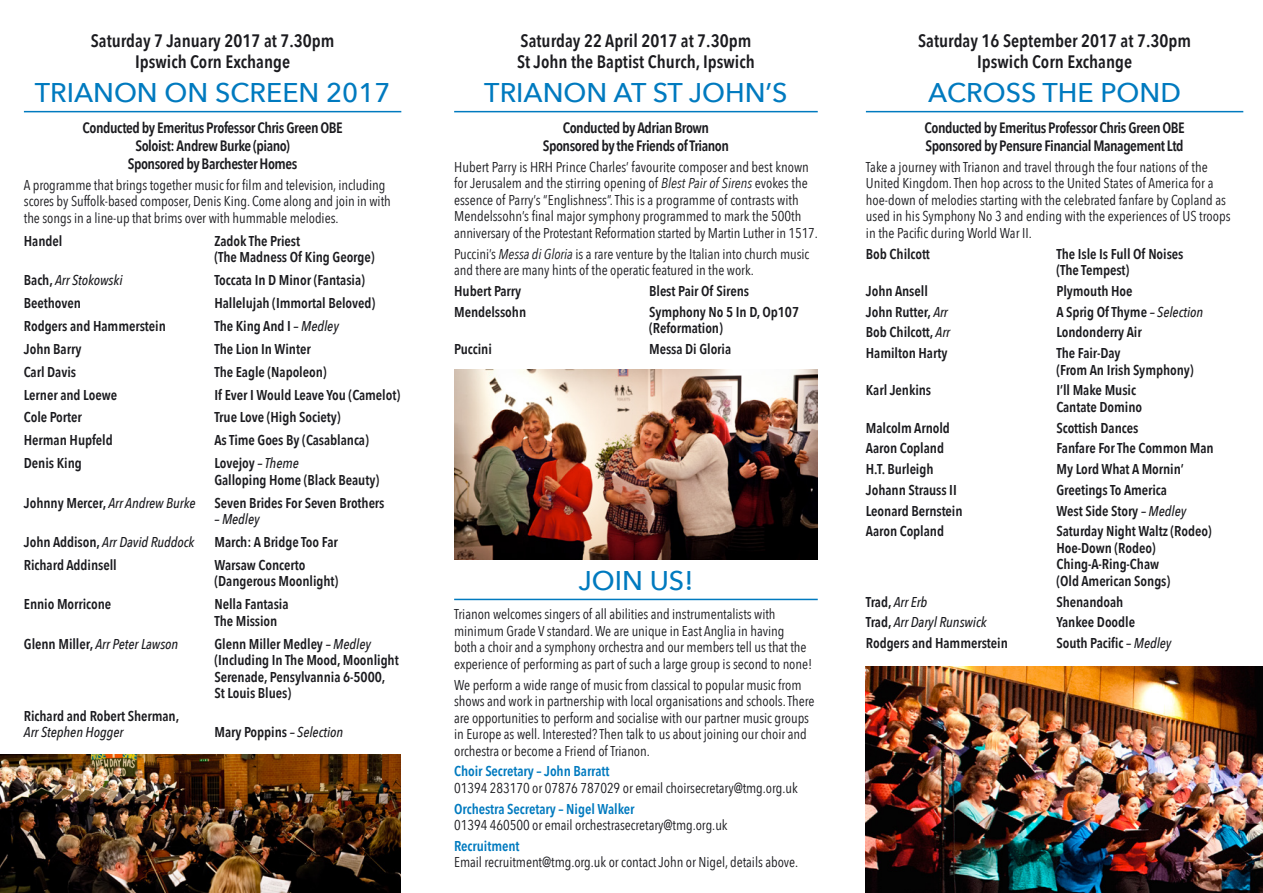
<style>
.page{position:relative;width:1263px;height:893px;background:#fff}
.page>*{position:absolute;margin:0;border:0;box-sizing:border-box;transform-origin:0 0}
.t1{font:500 27px "Avenir Next";color:#007abf}
.t2{font:600 18px/21.6px "Avenir Next Condensed";color:#1b1b1f;text-align:center}
.t3{font:600 15px/18px "Avenir Next Condensed";letter-spacing:-.03em;color:#1b1b1f;text-align:center}
.t4{font:14.25px/16.5px "Avenir Next Condensed";letter-spacing:-.005em;color:#1b1b1f}
.t5{font:600 14.25px/16.5px "Avenir Next Condensed";letter-spacing:-.005em;color:#1b1b1f}
.t6{font:italic 500 14.25px "Avenir Next Condensed";letter-spacing:-.005em;color:#1b1b1f}
.t7{font:600 14.25px "Avenir Next Condensed";letter-spacing:-.005em;color:#007abf}
.s1{font-weight:600;font-style:normal}
.s2{font-weight:500;font-style:italic}
.s3{font-style:italic}
</style>
<div class="page">
<hr style="left:24px;top:111px;width:377px;height:1px;background:#007abf">
<hr style="left:454px;top:111px;width:364px;height:1px;background:#007abf">
<hr style="left:866px;top:111px;width:377px;height:1px;background:#007abf">
<img style="left:0;top:755px;width:401px;height:138px">
<hr style="left:454px;top:599px;width:364px;height:1px;background:#007abf">
<img style="left:454px;top:369px;width:364px;height:190px">
<img style="left:866px;top:666px;width:397px;height:227px">
<p class="t2" style="left:91px;top:29px;width:245px">Saturday 7 January 2017 at 7.30pm<br>Ipswich Corn Exchange</p>
<h1 class="t1" style="left:35px;top:70px;width:357px">TRIANON ON SCREEN 2017</h1>
<p class="t3" style="left:82px;top:118px;width:262px">Conducted by Emeritus Professor Chris Green OBE<br>Soloist: Andrew Burke (piano)<br>Sponsored by Barchester Homes</p>
<p class="t4" style="left:24px;top:176px;width:368px">A programme that brings together music for film and television, including scores by Suffolk-based composer, Denis King. Come along and join in with the songs in a line-up that brims over with hummable melodies.</p>
<p class="t5" style="left:24px;top:232px;width:40px">Handel</p>
<p class="t5" style="left:214px;top:232px;width:162px">Zadok The Priest<br>(The Madness Of King George)</p>
<p class="t6" style="left:24px;top:272px;width:100px"><span class="s1">Bach,</span> Arr Stokowski</p>
<p class="t5" style="left:214px;top:272px;width:152px">Toccata In D Minor (Fantasia)</p>
<p class="t5" style="left:24px;top:294px;width:59px">Beethoven</p>
<p class="t5" style="left:214px;top:294px;width:162px">Hallelujah (Immortal Beloved)</p>
<p class="t5" style="left:24px;top:317px;width:143px">Rodgers and Hammerstein</p>
<p class="t5" style="left:214px;top:317px;width:126px">The King And I <span class="s2">– Medley</span></p>
<p class="t5" style="left:24px;top:340px;width:59px">John Barry</p>
<p class="t5" style="left:214px;top:340px;width:98px">The Lion In Winter</p>
<p class="t5" style="left:24px;top:363px;width:54px">Carl Davis</p>
<p class="t5" style="left:214px;top:363px;width:114px">The Eagle (Napoleon)</p>
<p class="t5" style="left:24px;top:386px;width:95px">Lerner and Loewe</p>
<p class="t5" style="left:214px;top:386px;width:187px">If Ever I Would Leave You (Camelot)</p>
<p class="t5" style="left:24px;top:409px;width:59px">Cole Porter</p>
<p class="t5" style="left:214px;top:409px;width:128px">True Love (High Society)</p>
<p class="t5" style="left:24px;top:432px;width:90px">Herman Hupfeld</p>
<p class="t5" style="left:214px;top:432px;width:156px">As Time Goes By (Casablanca)</p>
<p class="t5" style="left:24px;top:454px;width:59px">Denis King</p>
<p class="t5" style="left:214px;top:454px;width:166px">Lovejoy <span class="s2">– Theme<br></span>Galloping Home (Black Beauty)</p>
<p class="t6" style="left:24px;top:494px;width:173px"><span class="s1">Johnny Mercer,</span> Arr Andrew Burke</p>
<p class="t5" style="left:214px;top:494px;width:172px">Seven Brides For Seven Brothers</p>
<p class="t6" style="left:214px;top:510px;width:47px">– Medley</p>
<p class="t6" style="left:24px;top:533px;width:172px"><span class="s1">John Addison,</span> Arr David Ruddock</p>
<p class="t5" style="left:214px;top:533px;width:125px">March: A Bridge Too Far</p>
<p class="t5" style="left:24px;top:556px;width:94px">Richard Addinsell</p>
<p class="t5" style="left:214px;top:556px;width:125px">Warsaw Concerto (Dangerous Moonlight)</p>
<p class="t5" style="left:24px;top:595px;width:89px">Ennio Morricone</p>
<p class="t5" style="left:214px;top:595px;width:76px">Nella Fantasia<br>The Mission</p>
<p class="t6" style="left:24px;top:635px;width:156px"><span class="s1">Glenn Miller,</span> Arr Peter Lawson</p>
<p class="t5" style="left:214px;top:635px;width:186px">Glenn Miller Medley <span class="s2">– Medley </span>(Including In The Mood, Moonlight<br>Serenade, Pensylvannia 6-5000,<br>St Louis Blues)</p>
<p class="t5" style="left:24px;top:707px;width:157px">Richard and Robert Sherman,</p>
<p class="t6" style="left:24px;top:724px;width:101px">Arr Stephen Hogger</p>
<p class="t5" style="left:214px;top:724px;width:130px">Mary Poppins <span class="s2">– Selection</span></p>
<p class="t2" style="left:517px;top:29px;width:239px;text-align:left">Saturday 22 April 2017 at 7.30pm<br>St John the Baptist Church, Ipswich</p>
<h1 class="t1" style="left:484px;top:70px;width:305px">TRIANON AT ST JOHN’S</h1>
<p class="t3" style="left:543px;top:118px;width:188px">Conducted by Adrian Brown<br>Sponsored by the Friends of Trianon</p>
<p class="t4" style="left:454px;top:158px;width:365px">Hubert Parry is HRH Prince Charles’ favourite composer and best known for Jerusalem and the stirring opening of <span class="s3">Blest Pair of Sirens</span> evokes the essence of Parry’s “Englishness”. This is a programme of contrasts with Mendelssohn’s final major symphony programmed to mark the 500th anniversary of the Protestant Reformation started by Martin Luther in 1517.</p>
<p class="t4" style="left:454px;top:245px;width:357px">Puccini’s <span class="s3">Messa di Gloria</span> is a rare venture by the Italian into church music and there are many hints of the operatic featured in the work.</p>
<p class="t5" style="left:454px;top:282px;width:69px">Hubert Parry</p>
<p class="t5" style="left:649px;top:282px;width:101px">Blest Pair Of Sirens</p>
<p class="t5" style="left:454px;top:303px;width:74px">Mendelssohn</p>
<p class="t5" style="left:649px;top:303px;width:151px">Symphony No 5 In D, Op107 (Reformation)</p>
<p class="t5" style="left:454px;top:340px;width:39px">Puccini</p>
<p class="t5" style="left:649px;top:340px;width:84px">Messa Di Gloria</p>
<h1 class="t1" style="left:578px;top:558px;width:116px">JOIN US!</h1>
<p class="t4" style="left:454px;top:605px;width:360px">Trianon welcomes singers of all abilities and instrumentalists with minimum Grade V standard. We are unique in East Anglia in having<br>both a choir and a symphony orchestra and our members tell us that the experience of performing as part of such a large group is second to none!</p>
<p class="t4" style="left:454px;top:676px;width:362px">We perform a wide range of music from classical to popular music from shows and work in partnership with local organisations and schools. There are opportunities to perform and socialise with our partner music groups in Europe as well. Interested? Then talk to us about joining our choir and orchestra or become a Friend of Trianon.</p>
<p class="t7" style="left:454px;top:759px;width:157px">Choir Secretary – John Barratt</p>
<p class="t4" style="left:454px;top:779px;width:345px">01394 283170 or 07876 787029 or email choirsecretary@tmg.org.uk</p>
<p class="t7" style="left:454px;top:796px;width:182px">Orchestra Secretary – Nigel Walker</p>
<p class="t4" style="left:454px;top:816px;width:275px">01394 460500 or email orchestrasecretary@tmg.org.uk</p>
<p class="t7" style="left:454px;top:834px;width:67px">Recruitment</p>
<p class="t4" style="left:454px;top:853px;width:346px">Email recruitment@tmg.org.uk or contact John or Nigel, details above.</p>
<p class="t2" style="left:918px;top:29px;width:274px">Saturday 16 September 2017 at 7.30pm<br>Ipswich Corn Exchange</p>
<h1 class="t1" style="left:928px;top:70px;width:254px">ACROSS THE POND</h1>
<p class="t3" style="left:924px;top:118px;width:262px;text-align:left">Conducted by Emeritus Professor Chris Green OBE<br>Sponsored by Pensure Financial Management Ltd</p>
<p class="t4" style="left:866px;top:158px;width:366px">Take a journey with Trianon and travel through the four nations of the United Kingdom. Then hop across to the United States of America for a hoe-down of melodies starting with the celebrated fanfare by Copland as used in his Symphony No 3 and ending with the experiences of US troops in the Pacific during World War II.</p>
<p class="t5" style="left:866px;top:245px;width:66px">Bob Chilcott</p>
<p class="t5" style="left:1056px;top:245px;width:129px">The Isle Is Full Of Noises (The Tempest)</p>
<p class="t5" style="left:866px;top:282px;width:63px">John Ansell</p>
<p class="t5" style="left:1056px;top:282px;width:78px">Plymouth Hoe</p>
<p class="t5" style="left:866px;top:303px;width:83px">John Rutter, <span class="s2">Arr</span></p>
<p class="t5" style="left:1056px;top:303px;width:148px">A Sprig Of Thyme <span class="s2">– Selection</span></p>
<p class="t5" style="left:866px;top:324px;width:86px">Bob Chilcott, <span class="s2">Arr</span></p>
<p class="t5" style="left:1056px;top:324px;width:87px">Londonderry Air</p>
<p class="t5" style="left:866px;top:345px;width:83px">Hamilton Harty</p>
<p class="t5" style="left:1056px;top:345px;width:139px">The Fair-Day<br>(From An Irish Symphony)</p>
<p class="t5" style="left:866px;top:382px;width:67px">Karl Jenkins</p>
<p class="t5" style="left:1056px;top:382px;width:87px">I’ll Make Music<br>Cantate Domino</p>
<p class="t5" style="left:866px;top:419px;width:86px">Malcolm Arnold</p>
<p class="t5" style="left:1056px;top:419px;width:83px">Scottish Dances</p>
<p class="t5" style="left:866px;top:440px;width:80px">Aaron Copland</p>
<p class="t5" style="left:1056px;top:440px;width:159px">Fanfare For The Common Man</p>
<p class="t5" style="left:866px;top:461px;width:69px">H.T. Burleigh</p>
<p class="t5" style="left:1056px;top:461px;width:129px">My Lord What A Mornin’</p>
<p class="t5" style="left:866px;top:481px;width:92px">Johann Strauss II</p>
<p class="t5" style="left:1056px;top:481px;width:112px">Greetings To America</p>
<p class="t5" style="left:866px;top:502px;width:98px">Leonard Bernstein</p>
<p class="t5" style="left:1056px;top:502px;width:131px">West Side Story <span class="s2">– Medley</span></p>
<p class="t5" style="left:866px;top:523px;width:80px">Aaron Copland</p>
<p class="t5" style="left:1056px;top:523px;width:157px">Saturday Night Waltz (Rodeo)<br>Hoe-Down (Rodeo)<br>Ching-A-Ring-Chaw<br>(Old American Songs)</p>
<p class="t6" style="left:866px;top:593px;width:63px"><span class="s1">Trad,</span> Arr Erb</p>
<p class="t5" style="left:1056px;top:593px;width:69px">Shenandoah</p>
<p class="t6" style="left:866px;top:614px;width:122px"><span class="s1">Trad,</span> Arr Daryl Runswick</p>
<p class="t5" style="left:1056px;top:614px;width:80px">Yankee Doodle</p>
<p class="t5" style="left:866px;top:634px;width:143px">Rodgers and Hammerstein</p>
<p class="t5" style="left:1056px;top:634px;width:117px">South Pacific <span class="s2">– Medley</span></p>
</div>
